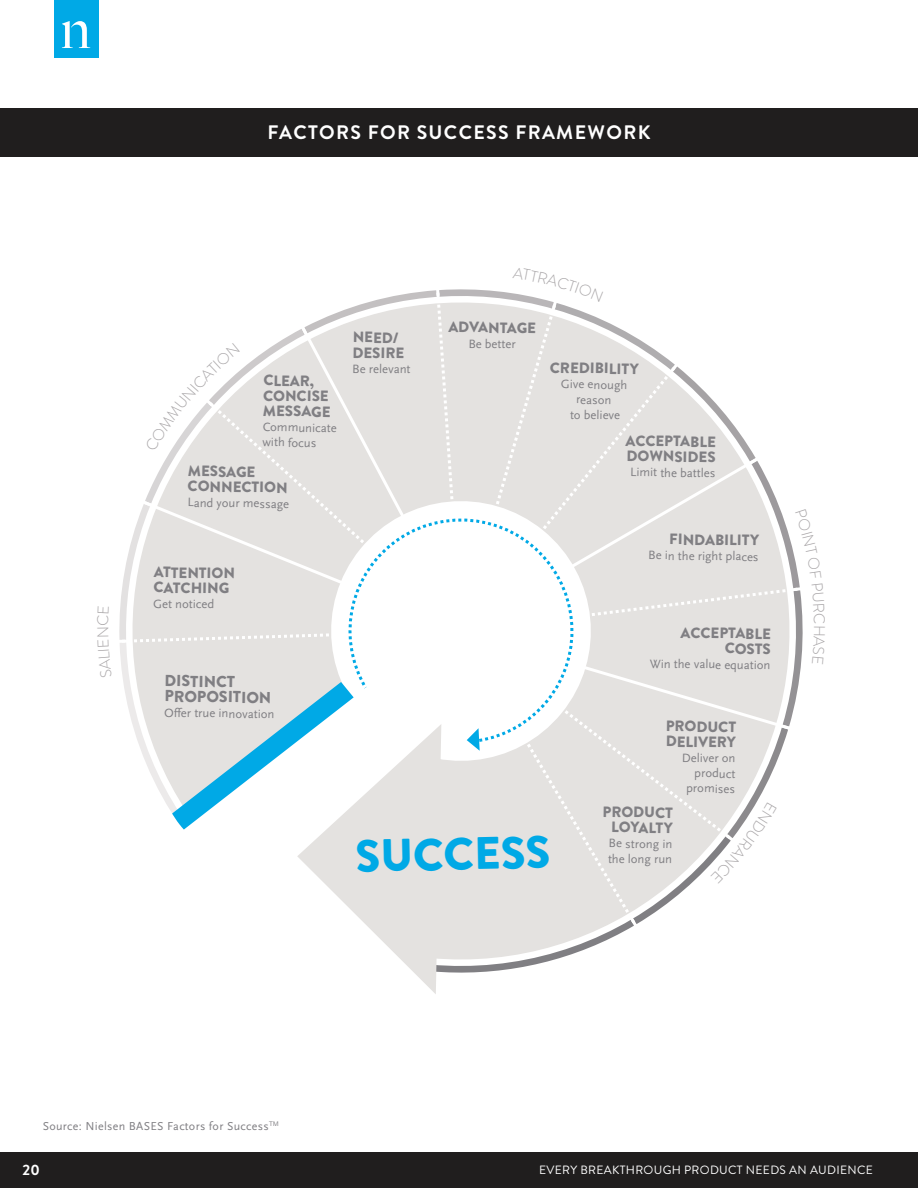
<style>
.page{position:relative;width:918px;height:1188px;background:#fff}
.page>*{position:absolute;margin:0;border:0;box-sizing:border-box;transform-origin:0 0}
.t1{font:900 45.45px "Brandon Grotesque";color:#00a9e6}
.t2{font:700 19.5px "Brandon Grotesque";letter-spacing:.07em;color:#fff}
.t3{font:900 15.9px/15.1px "Brandon Grotesque";color:#807f83}
.t4{font:900 15px/15.1px "Brandon Grotesque";color:#807f83}
.t5{font:700 15px "Brandon Grotesque";color:#fff}
.t6{font:12.6px/15.1px "Scala Sans OT";color:#807f83}
.t7{font:12px "Brandon Grotesque";letter-spacing:.025em;color:#fff}
.t8{font:12px "Scala Sans OT";letter-spacing:.025em;color:#807f83}
</style>
<div class="page">
<div style="left:0;top:1152px;width:918px;height:36px;background:#201e1e"></div>
<div style="left:54px;top:0;width:44px;height:57px;background:#00a9e6"></div>
<svg style="left:62px;top:21px;width:28px;height:27px"></svg>
<div style="left:0;top:108px;width:918px;height:48px;background:#201e1e"></div>
<svg style="left:119px;top:504px;width:26px;height:256px"></svg>
<svg style="left:145px;top:289px;width:658px;height:705px"></svg>
<h2 class="t2" style="left:267px;top:121px;width:385px">FACTORS FOR SUCCESS FRAMEWORK</h2>
<p class="t4" style="left:264px;top:373px;width:69px;rotate:1deg">CLEAR,<br>CONCISE<br>MESSAGE</p>
<p class="t6" style="left:263px;top:420px;width:76px;rotate:1deg">Communicate with focus</p>
<p class="t4" style="left:188px;top:463px;width:102px;rotate:1deg">MESSAGE<br>CONNECTION</p>
<p class="t6" style="left:188px;top:495px;width:103px;rotate:1deg">Land your message</p>
<p class="t4" style="left:154px;top:564px;width:83px;rotate:1deg">ATTENTION<br>CATCHING</p>
<p class="t6" style="left:153px;top:596px;width:63px;rotate:1deg">Get noticed</p>
<p class="t3" style="left:165px;top:673px;width:108px;rotate:1deg">DISTINCT<br>PROPOSITION</p>
<p class="t6" style="left:164px;top:705px;width:112px;rotate:1deg">Off er true innovation</p>
<p class="t4" style="left:353px;top:330px;width:53px;rotate:1deg">NEED/<br>DESIRE</p>
<p class="t6" style="left:352px;top:361px;width:60px;rotate:1deg">Be relevant</p>
<p class="t4" style="left:449px;top:319px;width:89px;rotate:1deg">ADVANTAGE</p>
<p class="t6" style="left:469px;top:336px;width:49px;rotate:1deg">Be better</p>
<p class="t4" style="left:550px;top:360px;width:90px;rotate:1deg">CREDIBILITY</p>
<p class="t6" style="left:561px;top:377px;width:68px;text-align:center;rotate:1deg">Give enough reason<br>to believe</p>
<p class="t4" style="left:626px;top:433px;width:92px;rotate:1deg">ACCEPTABLE<br>DOWNSIDES</p>
<p class="t6" style="left:630px;top:465px;width:87px;rotate:1deg">Limit the battles</p>
<p class="t4" style="left:669px;top:531px;width:91px;rotate:1deg">FINDABILITY</p>
<p class="t6" style="left:648px;top:548px;width:112px;rotate:1deg">Be in the right places</p>
<p class="t4" style="left:681px;top:625px;width:92px;text-align:right;rotate:1deg">ACCEPTABLE<br>COSTS</p>
<p class="t6" style="left:650px;top:656px;width:122px;rotate:1deg">Win the value equation</p>
<h1 class="t1" style="left:355px;top:829px;width:196px;rotate:-1deg">SUCCESS</h1>
<p class="t4" style="left:666px;top:718px;width:72px;rotate:1deg">PRODUCT<br>DELIVERY</p>
<p class="t6" style="left:682px;top:750px;width:55px;text-align:right;rotate:1deg">Deliver on product promises</p>
<p class="t4" style="left:603px;top:804px;width:72px;text-align:center;rotate:1deg">PRODUCT<br>LOYALTY</p>
<p class="t6" style="left:609px;top:836px;width:65px;rotate:1deg">Be strong in</p>
<p class="t6" style="left:608px;top:851px;width:66px;rotate:1deg">the long run</p>
<p class="t8" style="left:43px;top:1120px;width:238px">Source: Nielsen BASES Factors for Success<sup>TM</sup></p>
<p class="t5" style="left:22px;top:1161px;width:19px">20</p>
<p class="t7" style="left:539px;top:1163px;width:335px">EVERY BREAKTHROUGH PRODUCT NEEDS AN AUDIENCE</p>
</div>
